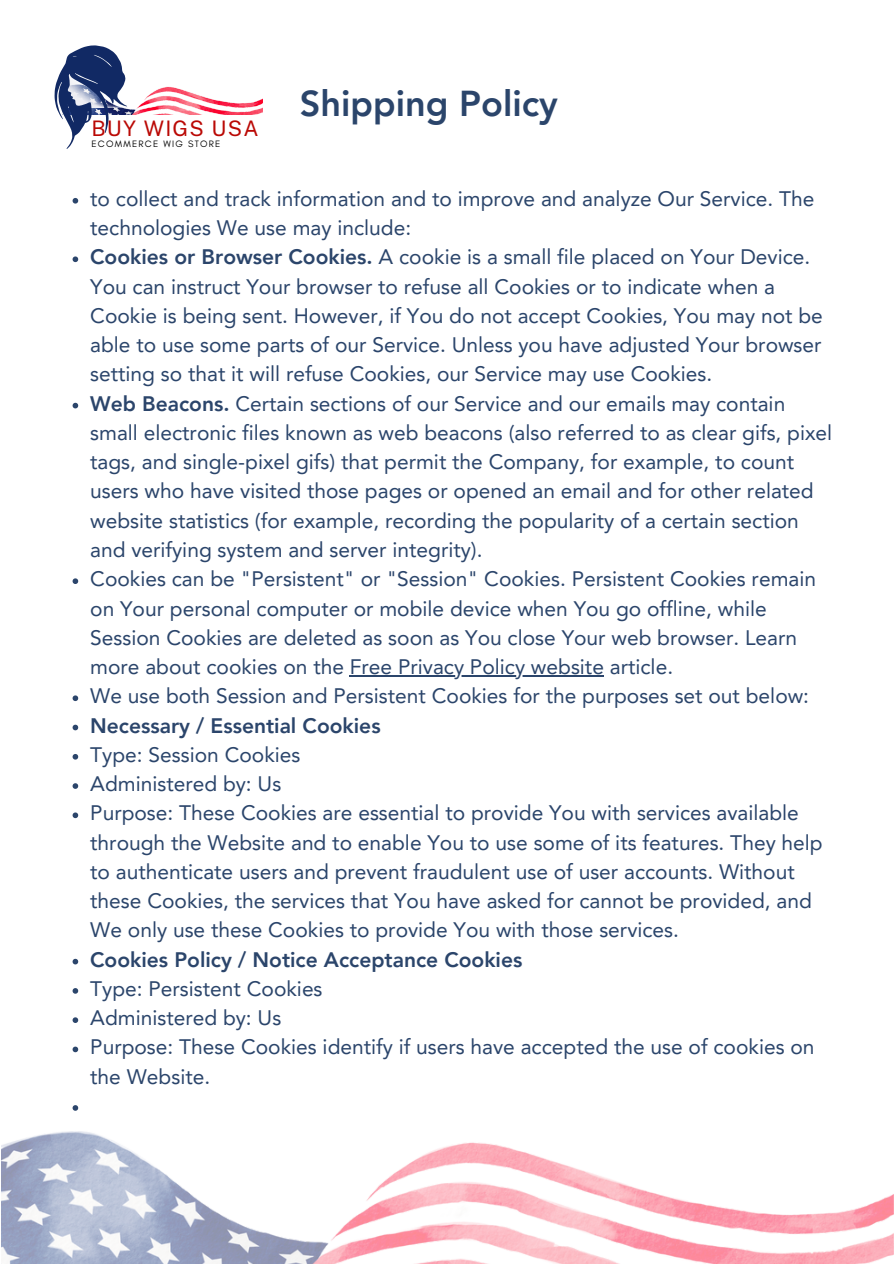
<style>
.page{position:relative;width:894px;height:1264px;background:#fff}
.page>*{position:absolute;margin:0;border:0;box-sizing:border-box;transform-origin:0 0}
.t1{font:800 36px "Avenir LT Pro";color:#2b456b}
.t2{font:21.3px "Public Sans";letter-spacing:.06em;color:#ba0905}
.t3{font:21px/29.2px "Avenir LT Pro";color:#2b456b}
.t4{font:800 21px "Avenir LT Pro";color:#2b456b}
.t5{font:9.45px "Glacial Indifference";letter-spacing:.135em;color:#000}
.s1{font-weight:800}
</style>
<div class="page">
<img style="left:127px;top:86px;width:135px;height:29px">
<svg style="left:55px;top:45px;width:72px;height:104px"></svg>
<svg style="left:73px;top:198px;width:5px;height:5px"></svg>
<svg style="left:73px;top:256px;width:5px;height:6px"></svg>
<svg style="left:73px;top:403px;width:5px;height:5px"></svg>
<svg style="left:73px;top:578px;width:5px;height:6px"></svg>
<hr style="left:350px;top:675px;width:254px;height:1px;background:#2b456b">
<svg style="left:73px;top:695px;width:5px;height:6px"></svg>
<svg style="left:73px;top:724px;width:5px;height:6px"></svg>
<svg style="left:73px;top:754px;width:5px;height:5px"></svg>
<svg style="left:73px;top:783px;width:5px;height:5px"></svg>
<svg style="left:73px;top:812px;width:5px;height:6px"></svg>
<svg style="left:73px;top:958px;width:5px;height:6px"></svg>
<svg style="left:73px;top:988px;width:5px;height:5px"></svg>
<svg style="left:73px;top:1017px;width:5px;height:5px"></svg>
<svg style="left:73px;top:1046px;width:5px;height:6px"></svg>
<svg style="left:73px;top:1105px;width:5px;height:5px"></svg>
<img style="left:2px;top:1131px;width:891px;height:132px">
<p class="t2" style="left:91px;top:116px;width:169px">BUY WIGS USA</p>
<p class="t5" style="left:91px;top:138px;width:130px">ECOMMERCE WIG STORE</p>
<p class="t1" style="left:299px;top:89px;width:259px">Shipping Policy</p>
<p class="t3" style="left:90px;top:186px;width:725px">to collect and track information and to improve and analyze Our Service. The technologies We use may include:</p>
<h1 class="t3" style="left:90px;top:244px;width:734px"><span class="s1">Cookies or Browser Cookies.</span> A cookie is a small file placed on Your Device.<br>You can instruct Your browser to refuse all Cookies or to indicate when a Cookie is being sent. However, if You do not accept Cookies, You may not be able to use some parts of our Service. Unless you have adjusted Your browser setting so that it will refuse Cookies, our Service may use Cookies.</h1>
<p class="t3" style="left:90px;top:390px;width:743px"><span class="s1">Web Beacons.</span> Certain sections of our Service and our emails may contain small electronic files known as web beacons (also referred to as clear gifs, pixel tags, and single-pixel gifs) that permit the Company, for example, to count users who have visited those pages or opened an email and for other related website statistics (for example, recording the popularity of a certain section and verifying system and server integrity).</p>
<p class="t3" style="left:90px;top:566px;width:727px">Cookies can be "Persistent" or "Session" Cookies. Persistent Cookies remain on Your personal computer or mobile device when You go offline, while Session Cookies are deleted as soon as You close Your web browser. Learn more about cookies on the Free Privacy Policy website article.</p>
<p class="t3" style="left:90px;top:683px;width:720px">We use both Session and Persistent Cookies for the purposes set out below:<br><span class="s1">Necessary / Essential Cookies<br></span>Type: Session Cookies<br>Administered by: Us</p>
<p class="t3" style="left:90px;top:800px;width:733px">Purpose: These Cookies are essential to provide You with services available through the Website and to enable You to use some of its features. They help to authenticate users and prevent fraudulent use of user accounts. Without these Cookies, the services that You have asked for cannot be provided, and We only use these Cookies to provide You with those services.</p>
<p class="t4" style="left:90px;top:950px;width:433px">Cookies Policy / Notice Acceptance Cookies</p>
<p class="t3" style="left:90px;top:975px;width:234px">Type: Persistent Cookies</p>
<p class="t3" style="left:90px;top:1005px;width:192px">Administered by: Us</p>
<p class="t3" style="left:90px;top:1034px;width:725px">Purpose: These Cookies identify if users have accepted the use of cookies on the Website.</p>
</div>
